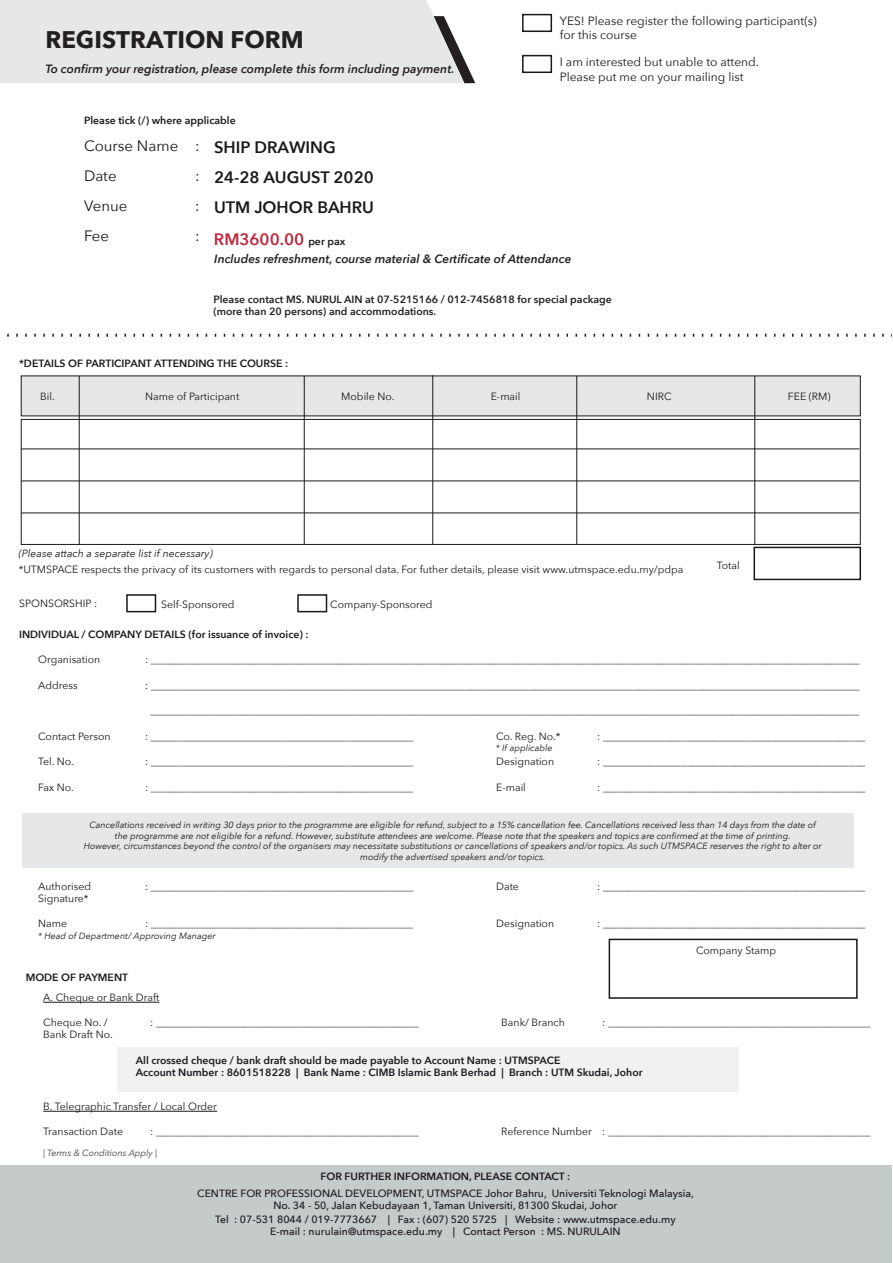
<style>
.page{position:relative;width:893px;height:1263px;background:#fff}
.page>*{position:absolute;margin:0;border:0;box-sizing:border-box;transform-origin:0 0}
.t1{font:700 24px "Avenir Next";color:#231f20}
.t2{font:600 16.5px/30px "Avenir Next";color:#19181d}
.t3{font:600 16.5px "Avenir Next";color:#be2739}
.t4{font:15px/30px "Avenir Next";color:#19181d}
.t5{font:italic 600 12px "Avenir Next";color:#231f20}
.t6{font:12px/14.4px "Avenir Next";color:#19181d}
.t7{font:10.5px "Avenir Next";color:#19181d}
.t8{font:600 10.5px/12.6px "Avenir Next";color:#19181d}
.t9{font:500 10.5px/12.9px "Avenir Next";color:#19181d;text-align:center}
.t10{font:600 10.5px/12px "Avenir Next";color:#231f20}
.t11{font:italic 10.5px "Avenir Next";color:#19181d}
.t12{font:italic 9px/10.8px "Avenir Next";color:#19181d;text-align:center}
.t13{font:italic 9px "Avenir Next";color:#414042}
.s1{font-size:10.5px;color:#19181d}
</style>
<div class="page">
<div style="left:0;top:0;width:475px;height:83px;background:#e6e7e8"></div>
<div style="left:522px;top:14px;width:30px;height:18px;border:2px solid #19181d"></div>
<div style="left:522px;top:55px;width:30px;height:18px;border:2px solid #19181d"></div>
<div style="left:0;top:1165px;width:892px;height:97px;background:#c5cacb"></div>
<div style="left:118px;top:1048px;width:621px;height:44px;background:#f1f1f2"></div>
<div style="left:21px;top:375px;width:840px;height:41px;background:#e6e7e8"></div>
<div style="left:21px;top:419px;width:840px;height:126px;border:1px solid #19181d"></div>
<hr style="left:21px;top:448px;width:838px;height:1px;background:#19181d">
<hr style="left:21px;top:480px;width:838px;height:1px;background:#19181d">
<hr style="left:21px;top:512px;width:838px;height:1px;background:#19181d">
<hr style="left:79px;top:376px;width:1px;height:169px;background:#19181d">
<hr style="left:304px;top:376px;width:1px;height:169px;background:#19181d">
<hr style="left:754px;top:376px;width:1px;height:169px;background:#19181d">
<hr style="left:576px;top:376px;width:1px;height:169px;background:#19181d">
<div style="left:753px;top:547px;width:108px;height:33px;border:2px solid #19181d"></div>
<hr style="left:432px;top:375px;width:1px;height:169px;background:#19181d">
<div style="left:126px;top:594px;width:30px;height:18px;border:2px solid #19181d"></div>
<div style="left:297px;top:594px;width:30px;height:18px;border:2px solid #19181d"></div>
<div style="left:23px;top:813px;width:831px;height:55px;background:#e6e7e8"></div>
<div style="left:609px;top:939px;width:249px;height:60px;border:2px solid #19181d"></div>
<hr style="left:43px;top:1002px;width:116px;height:1px;background:#19181d">
<hr style="left:43px;top:1111px;width:174px;height:1px;background:#19181d">
<svg style="left:7px;top:334px;width:885px;height:3px"></svg>
<h1 class="t1" style="left:45px;top:19px;width:260px">REGISTRATION FORM</h1>
<p class="t5" style="left:45px;top:59px;width:411px">To confirm your registration, please complete this form including payment.</p>
<p class="t8" style="left:84px;top:114px;width:153px">Please tick (/) where applicable</p>
<h3 class="t4" style="left:84px;top:130px;width:117px">Course Name :<br>Date</h3>
<h2 class="t2" style="left:214px;top:132px;width:161px">SHIP DRAWING<br>24-28 AUGUST 2020<br>UTM JOHOR BAHRU</h2>
<h2 class="t3" style="left:214px;top:225px;width:133px">RM3600.00 <span class="s1">per pax</span></h2>
<h3 class="t4" style="left:195px;top:160px;width:6px">:</h3>
<h3 class="t4" style="left:84px;top:190px;width:45px">Venue</h3>
<h3 class="t4" style="left:195px;top:190px;width:6px">:</h3>
<h3 class="t4" style="left:84px;top:220px;width:26px">Fee</h3>
<h3 class="t4" style="left:195px;top:220px;width:6px">:</h3>
<p class="t6" style="left:560px;top:13px;width:259px">YES! Please register the following participant(s) for this course</p>
<p class="t6" style="left:560px;top:54px;width:201px;line-height:15px">I am interested but unable to attend.<br>Please put me on your mailing list</p>
<p class="t5" style="left:214px;top:249px;width:359px">Includes refreshment, course material &amp; Certificate of Attendance</p>
<p class="t10" style="left:213px;top:293px;width:400px">Please contact MS. NURUL AIN at 07-5215166 / 012-7456818 for special package (more than 20 persons) and accommodations.</p>
<p class="t8" style="left:19px;top:357px;width:271px">*DETAILS OF PARTICIPANT ATTENDING THE COURSE :</p>
<p class="t7" style="left:40px;top:388px;width:16px">Bil.</p>
<p class="t7" style="left:145px;top:388px;width:96px">Name of Participant</p>
<p class="t7" style="left:491px;top:388px;width:31px">E-mail</p>
<p class="t7" style="left:647px;top:388px;width:26px">NIRC</p>
<p class="t7" style="left:788px;top:388px;width:44px">FEE (RM)</p>
<p class="t7" style="left:341px;top:388px;width:55px">Mobile No.</p>
<p class="t11" style="left:19px;top:544px;width:196px">(Please attach a separate list if necessary)</p>
<p class="t7" style="left:19px;top:560px;width:666px">*UTMSPACE respects the privacy of its customers with regards to personal data. For futher details, please visit www.utmspace.edu.my/pdpa</p>
<p class="t7" style="left:717px;top:556px;width:24px">Total</p>
<p class="t7" style="left:19px;top:594px;width:80px">SPONSORSHIP :</p>
<p class="t7" style="left:161px;top:595px;width:75px">Self-Sponsored</p>
<p class="t7" style="left:330px;top:595px;width:104px">Company-Sponsored</p>
<p class="t8" style="left:19px;top:628px;width:291px">INDIVIDUAL / COMPANY DETAILS (for issuance of invoice) :</p>
<p class="t7" style="left:38px;top:651px;width:64px">Organisation</p>
<p class="t7" style="left:145px;top:651px;width:716px">: _______________________________________________________________________________________________________________________________________</p>
<p class="t7" style="left:38px;top:676px;width:41px">Address</p>
<p class="t7" style="left:145px;top:676px;width:716px">: _______________________________________________________________________________________________________________________________________</p>
<p class="t7" style="left:150px;top:702px;width:710px">_______________________________________________________________________________________________________________________________________</p>
<p class="t7" style="left:38px;top:727px;width:74px">Contact Person</p>
<p class="t7" style="left:145px;top:727px;width:270px">: __________________________________________________</p>
<p class="t7" style="left:496px;top:727px;width:66px">Co. Reg. No.*</p>
<p class="t7" style="left:597px;top:727px;width:270px">: __________________________________________________</p>
<p class="t7" style="left:38px;top:753px;width:37px">Tel. No.</p>
<p class="t7" style="left:145px;top:753px;width:270px">: __________________________________________________</p>
<p class="t7" style="left:496px;top:753px;width:59px">Designation</p>
<p class="t7" style="left:597px;top:753px;width:270px">: __________________________________________________</p>
<p class="t7" style="left:38px;top:778px;width:37px">Fax No.</p>
<p class="t7" style="left:145px;top:778px;width:270px">: __________________________________________________</p>
<p class="t7" style="left:496px;top:778px;width:31px">E-mail</p>
<p class="t7" style="left:597px;top:778px;width:270px">: __________________________________________________</p>
<p class="t12" style="left:496px;top:742px;width:58px">* If applicable</p>
<p class="t12" style="left:84px;top:819px;width:739px">Cancellations received in writing 30 days prior to the programme are eligible for refund, subject to a 15% cancellation fee. Cancellations received less than 14 days from the date of the programme are not eligible for a refund. However, substitute attendees are welcome. Please note that the speakers and topics are confirmed at the time of printing.<br>However, circumstances beyond the control of the organisers may necessitate substitutions or cancellations of speakers and/or topics. As such UTMSPACE reserves the right to alter or modify the advertised speakers and/or topics.</p>
<p class="t7" style="left:38px;top:877px;width:55px">Authorised</p>
<p class="t7" style="left:145px;top:877px;width:270px">: __________________________________________________</p>
<p class="t7" style="left:496px;top:877px;width:24px">Date</p>
<p class="t7" style="left:597px;top:877px;width:270px">: __________________________________________________</p>
<p class="t7" style="left:38px;top:889px;width:52px">Signature*</p>
<p class="t7" style="left:38px;top:915px;width:30px">Name</p>
<p class="t7" style="left:145px;top:915px;width:270px">: __________________________________________________</p>
<p class="t7" style="left:496px;top:915px;width:59px">Designation</p>
<p class="t7" style="left:597px;top:915px;width:270px">: __________________________________________________</p>
<p class="t12" style="left:38px;top:930px;width:179px">* Head of Department/ Approving Manager</p>
<p class="t7" style="left:696px;top:942px;width:81px">Company Stamp</p>
<p class="t8" style="left:26px;top:971px;width:104px">MODE OF PAYMENT</p>
<p class="t7" style="left:43px;top:1014px;width:66px">Cheque No. /</p>
<p class="t7" style="left:150px;top:1014px;width:270px">: __________________________________________________</p>
<p class="t7" style="left:501px;top:1014px;width:65px">Bank/ Branch</p>
<p class="t7" style="left:602px;top:1014px;width:270px">: __________________________________________________</p>
<p class="t7" style="left:43px;top:1026px;width:71px">Bank Draft No.</p>
<p class="t7" style="left:43px;top:989px;width:118px">A. Cheque or Bank Draft</p>
<p class="t8" style="left:136px;top:1054px;width:508px">All crossed cheque / bank draft should be made payable to Account Name : UTMSPACE<br>Account Number : 8601518228 | Bank Name : CIMB Islamic Bank Berhad | Branch : UTM Skudai, Johor</p>
<p class="t7" style="left:43px;top:1098px;width:175px">B. Telegraphic Transfer / Local Order</p>
<p class="t13" style="left:43px;top:1146px;width:115px">| Terms &amp; Conditions Apply |</p>
<p class="t7" style="left:43px;top:1123px;width:81px">Transaction Date</p>
<p class="t7" style="left:150px;top:1123px;width:270px">: __________________________________________________</p>
<p class="t7" style="left:501px;top:1123px;width:371px">Reference Number : __________________________________________________</p>
<p class="t8" style="left:320px;top:1170px;width:251px">FOR FURTHER INFORMATION, PLEASE CONTACT :</p>
<p class="t9" style="left:197px;top:1186px;width:498px">CENTRE FOR PROFESSIONAL DEVELOPMENT, UTMSPACE Johor Bahru, Universiti Teknologi Malaysia, No. 34 - 50, Jalan Kebudayaan 1, Taman Universiti, 81300 Skudai, Johor<br>Tel : 07-531 8044 / 019-7773667 | Fax : (607) 520 5725 | Website : www.utmspace.edu.my<br>E-mail : nurulain@utmspace.edu.my | Contact Person : MS. NURULAIN</p>
</div>
